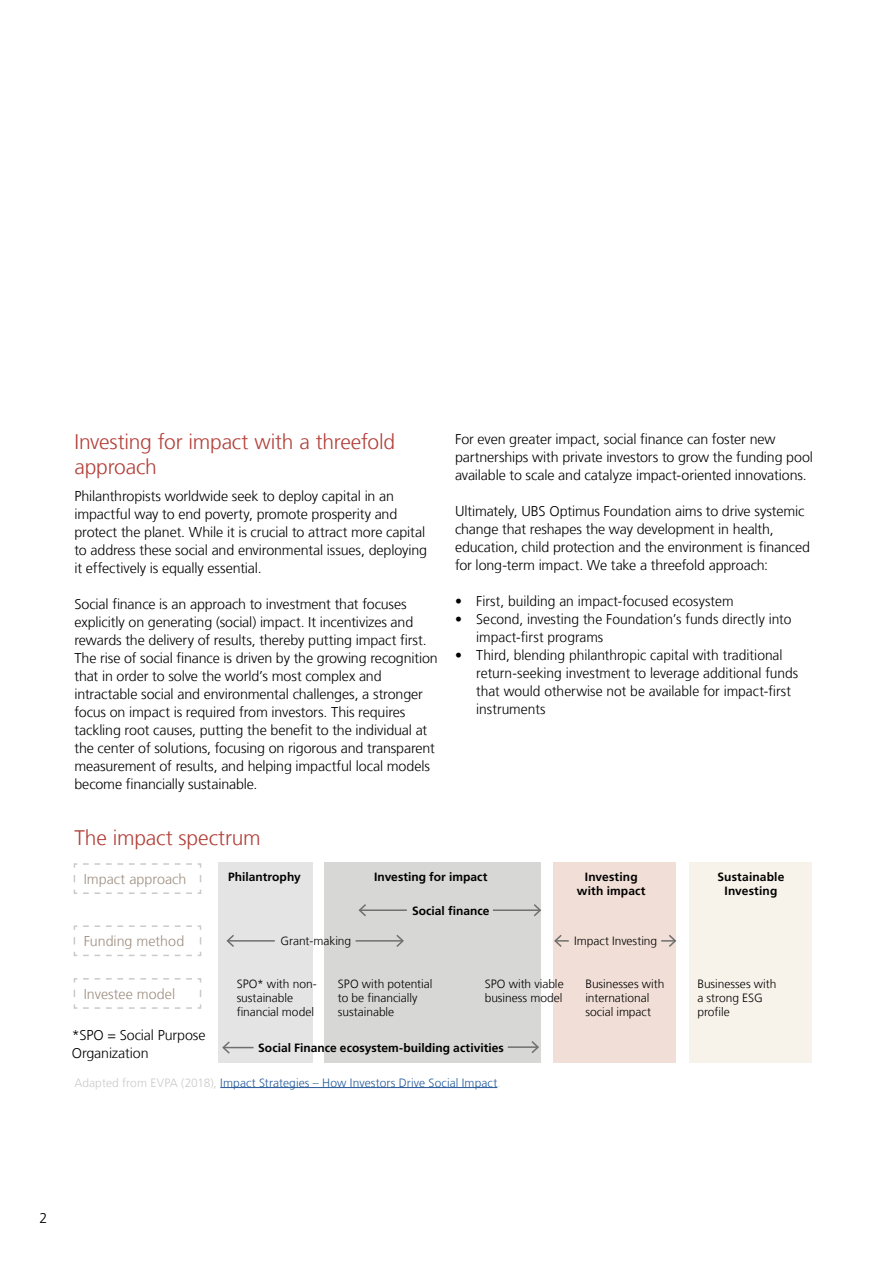
<style>
.page{position:relative;width:893px;height:1263px;background:#fff}
.page>*{position:absolute;margin:0;border:0;box-sizing:border-box;transform-origin:0 0}
.t1{font:300 21px/25.2px "Frutiger LT Com";letter-spacing:-.01em;color:#b3403a}
.t2{font:300 14.25px/18px "Frutiger LT Com";letter-spacing:-.01em;color:#000}
.t3{font:300 14.25px "Frutiger LT Com";color:#9d8e80}
.t4{font:300 12px/14.4px "Frutiger LT Com";color:#000}
.t5{font:700 12px/14.4px "Frutiger LT Com";letter-spacing:.005em;color:#000;text-align:center}
.t6{font:300 12px "Frutiger LT Com";letter-spacing:.01em;color:#265a9b}
.s1{color:#cacac9}
</style>
<div class="page">
<hr style="left:220px;top:1087px;width:277px;height:1px;background:#265a9b">
<svg style="left:73px;top:863px;width:129px;height:31px"></svg>
<svg style="left:73px;top:925px;width:129px;height:31px"></svg>
<svg style="left:73px;top:978px;width:129px;height:31px"></svg>
<div style="left:218px;top:862px;width:94px;height:201px;background:#e4e4e4"></div>
<div style="left:324px;top:862px;width:217px;height:201px;background:#d7d7d6"></div>
<div style="left:554px;top:862px;width:122px;height:201px;background:#f1dfd7"></div>
<div style="left:689px;top:862px;width:122px;height:201px;background:#f8f3ea"></div>
<hr style="left:228px;top:940px;width:47px;height:1px;background:#6f6f6e">
<svg style="left:226px;top:935px;width:10px;height:12px"></svg>
<hr style="left:223px;top:1047px;width:31px;height:1px;background:#6f6f6e">
<svg style="left:222px;top:1041px;width:9px;height:13px"></svg>
<hr style="left:508px;top:1046px;width:30px;height:2px;background:#6f6f6e">
<svg style="left:530px;top:1041px;width:9px;height:12px"></svg>
<svg style="left:553px;top:933px;width:16px;height:15px"></svg>
<hr style="left:360px;top:909px;width:47px;height:2px;background:#6f6f6e">
<svg style="left:358px;top:904px;width:10px;height:12px"></svg>
<hr style="left:356px;top:940px;width:47px;height:1px;background:#6f6f6e">
<svg style="left:395px;top:935px;width:9px;height:12px"></svg>
<svg style="left:661px;top:935px;width:16px;height:12px"></svg>
<hr style="left:493px;top:909px;width:47px;height:2px;background:#6f6f6e">
<svg style="left:532px;top:904px;width:10px;height:13px"></svg>
<h1 class="t1" style="left:74px;top:431px;width:322px">Investing for impact with a threefold approach</h1>
<p class="t2" style="left:74px;top:488px;width:354px">Philanthropists worldwide seek to deploy capital in an impactful way to end poverty, promote prosperity and protect the planet. While it is crucial to attract more capital to address these social and environmental issues, deploying it effectively is equally essential.</p>
<p class="t2" style="left:74px;top:596px;width:365px">Social finance is an approach to investment that focuses explicitly on generating (social) impact. It incentivizes and rewards the delivery of results, thereby putting impact first.<br>The rise of social finance is driven by the growing recognition that in order to solve the world’s most complex and intractable social and environmental challenges, a stronger focus on impact is required from investors. This requires tackling root causes, putting the benefit to the individual at the center of solutions, focusing on rigorous and transparent measurement of results, and helping impactful local models become financially sustainable.</p>
<h1 class="t1" style="left:74px;top:827px;width:188px">The impact spectrum</h1>
<p class="t2" style="left:455px;top:431px;width:360px">For even greater impact, social finance can foster new partnerships with private investors to grow the funding pool available to scale and catalyze impact-oriented innovations.</p>
<p class="t2" style="left:455px;top:503px;width:356px">Ultimately, UBS Optimus Foundation aims to drive systemic change that reshapes the way development in health, education, child protection and the environment is financed for long-term impact. We take a threefold approach:</p>
<p class="t2" style="left:455px;top:593px;width:280px">• First, building an impact-focused ecosystem</p>
<p class="t2" style="left:476px;top:611px;width:317px;text-indent:-21px">• Second, investing the Foundation’s funds directly into impact-first programs</p>
<p class="t2" style="left:476px;top:647px;width:324px;text-indent:-21px">• Third, blending philanthropic capital with traditional return-seeking investment to leverage additional funds that would otherwise not be available for impact-first instruments</p>
<p class="t3" style="left:84px;top:873px;width:104px">Impact approach</p>
<p class="t3" style="left:84px;top:935px;width:102px">Funding method</p>
<p class="t3" style="left:84px;top:988px;width:93px">Investee model</p>
<p class="t2" style="left:72px;top:1027px;width:135px">*SPO = Social Purpose<br>Organization</p>
<p class="t5" style="left:228px;top:870px;width:74px">Philantrophy</p>
<p class="t5" style="left:374px;top:870px;width:115px">Investing for impact</p>
<p class="t5" style="left:412px;top:904px;width:79px">Social finance</p>
<p class="t5" style="left:577px;top:870px;width:70px">Investing with impact</p>
<p class="t5" style="left:717px;top:870px;width:68px">Sustainable<br>Investing</p>
<p class="t4" style="left:281px;top:934px;width:72px">Grant-making</p>
<p class="t4" style="left:574px;top:934px;width:85px">Impact Investing</p>
<p class="t4" style="left:237px;top:977px;width:82px">SPO* with non&shy;sustainable financial model</p>
<p class="t4" style="left:338px;top:977px;width:96px">SPO with potential to be financially sustainable</p>
<p class="t4" style="left:485px;top:977px;width:80px">SPO with viable business model</p>
<p class="t4" style="left:585px;top:977px;width:81px">Businesses with international social impact</p>
<p class="t4" style="left:697px;top:977px;width:81px">Businesses with a strong ESG profile</p>
<p class="t5" style="left:258px;top:1042px;width:247px">Social Finance ecosystem-building activities</p>
<p class="t6" style="left:74px;top:1077px;width:428px"><span class="s1">Adapted from EVPA (2018),</span> Impact Strategies – How Investors Drive Social Impact<span class="s1">.</span></p>
<p class="t2" style="left:39px;top:1210px;width:9px">2</p>
</div>
